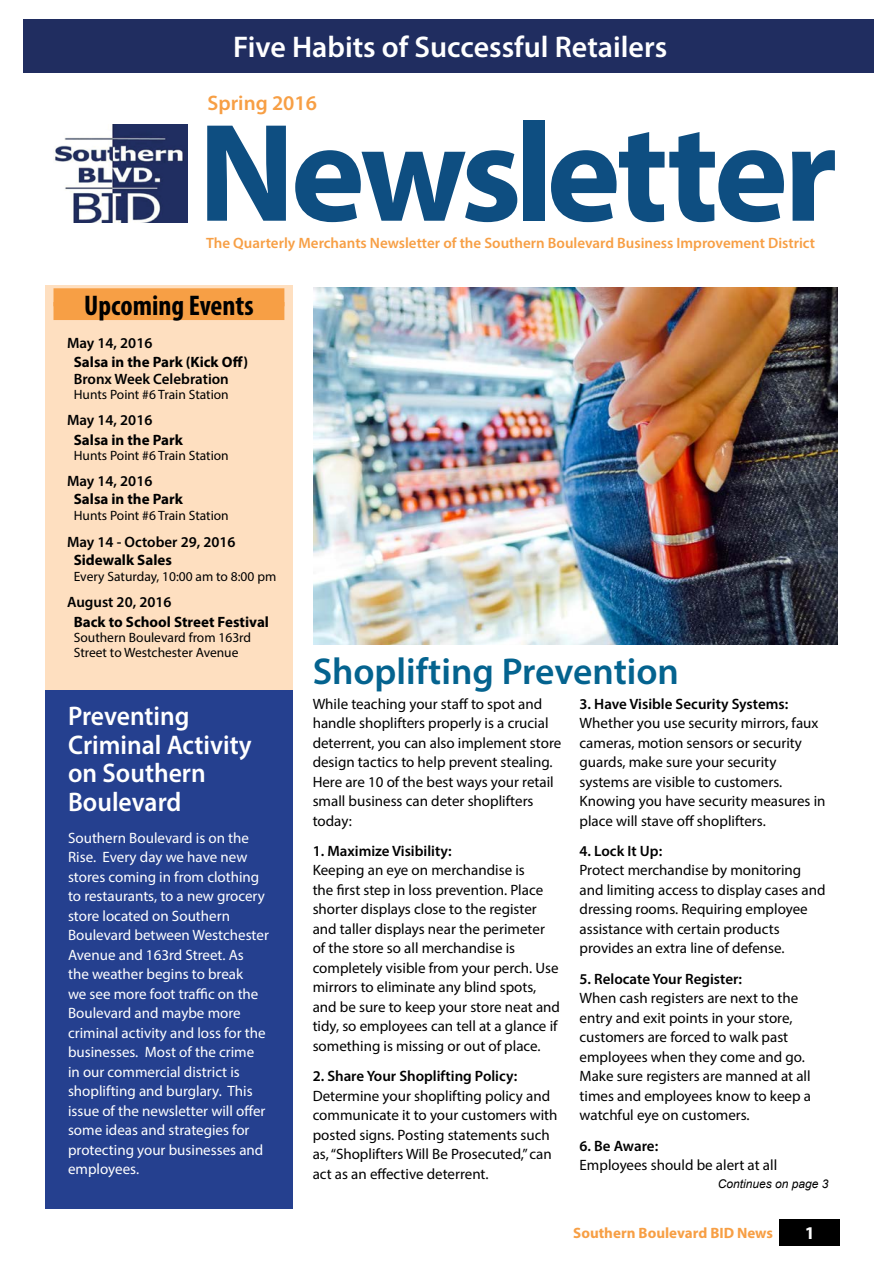
<style>
.page{position:relative;width:893px;height:1263px;background:#fff}
.page>*{position:absolute;margin:0;border:0;box-sizing:border-box;transform-origin:0 0}
.t1{font:700 141px "Myriad Pro";letter-spacing:-.035em;color:#0e4e81}
.t2{font:600 37.5px "Myriad Pro";color:#04638f}
.t3{font:600 30px "Myriad Pro";color:#fff}
.t4{font:700 condensed 28.5px "Myriad Pro";color:#000}
.t5{font:600 27px/28.5px "Myriad Pro";color:#fff;scale:.95 1}
.t6{font:600 21px "Myriad Pro";color:#f79f45}
.t7{font:700 18px "Myriad Pro";color:#fff}
.t8{font:15px/19.5px "Myriad Pro";color:#000}
.t9{font:15px/19.5px "Myriad Pro";color:#fff}
.t10{font:600 15px "Myriad Pro";color:#000}
.t11{font:700 15px "Myriad Pro";color:#000}
.t12{font:600 15px "Myriad Pro";color:#f79f45}
.t13{font:700 15px "Myriad Pro";color:#f79f45}
.t14{font:13.5px/15px "Myriad Pro";color:#000}
.t15{font:italic 12px "Arial";color:#000}
</style>
<div class="page">
<img style="left:314px;top:288px;width:523px;height:356px">
<div style="left:45px;top:672px;width:248px;height:537px;background:#25408f"></div>
<div style="left:24px;top:19px;width:850px;height:54px;background:#202d60"></div>
<div style="left:780px;top:1219px;width:60px;height:26px;background:#000"></div>
<img style="left:54px;top:125px;width:133px;height:98px">
<div style="left:45px;top:285px;width:248px;height:405px;background:#fedfc0"></div>
<div style="left:54px;top:288px;width:230px;height:18px;background:#f79f45"></div>
<div style="left:54px;top:302px;width:230px;height:18px;background:#f79f45"></div>
<h3 class="t3" style="left:233px;top:28px;width:435px">Five Habits of Successful Retailers</h3>
<h3 class="t6" style="left:208px;top:89px;width:111px">Spring 2016</h3>
<h1 class="t1" style="left:198px;top:81px;width:641px">Newsletter</h1>
<p class="t12" style="left:206px;top:234px;width:610px">The Quarterly Merchants Newsletter of the Southern Boulevard Business Improvement District</p>
<h3 class="t4" style="left:84px;top:287px;width:171px">Upcoming Events</h3>
<p class="t10" style="left:67px;top:333px;width:87px">May 14, 2016</p>
<p class="t11" style="left:74px;top:352px;width:176px">Salsa in the Park (Kick Off)</p>
<p class="t10" style="left:74px;top:369px;width:157px">Bronx Week Celebration</p>
<p class="t14" style="left:74px;top:387px;width:157px">Hunts Point #6 Train Station</p>
<p class="t10" style="left:67px;top:410px;width:87px">May 14, 2016</p>
<p class="t11" style="left:74px;top:430px;width:111px">Salsa in the Park</p>
<p class="t14" style="left:74px;top:447px;width:157px">Hunts Point #6 Train Station</p>
<p class="t10" style="left:67px;top:471px;width:87px">May 14, 2016</p>
<p class="t11" style="left:74px;top:489px;width:111px">Salsa in the Park</p>
<p class="t14" style="left:74px;top:508px;width:157px">Hunts Point #6 Train Station</p>
<p class="t10" style="left:67px;top:532px;width:170px">May 14 - October 29, 2016</p>
<p class="t11" style="left:74px;top:550px;width:100px">Sidewalk Sales</p>
<p class="t14" style="left:74px;top:569px;width:204px">Every Saturday, 10:00 am to 8:00 pm</p>
<p class="t10" style="left:67px;top:593px;width:106px">August 20, 2016</p>
<p class="t11" style="left:74px;top:612px;width:197px">Back to School Street Festival</p>
<p class="t14" style="left:74px;top:630px;width:179px">Southern Boulevard from 163rd<br>Street to Westchester Avenue</p>
<h3 class="t5" style="left:68px;top:701px;width:195px">Preventing<br>Criminal Activity on Southern<br>Boulevard</h3>
<p class="t9" style="left:68px;top:827px;width:202px">Southern Boulevard is on the<br>Rise. Every day we have new stores coming in from clothing to restaurants, to a new grocery store located on Southern<br>Boulevard between Westchester<br>Avenue and 163rd Street. As<br>the weather begins to break<br>we see more foot traffic on the<br>Boulevard and maybe more criminal activity and loss for the businesses. Most of the crime in our commercial district is shoplifting and burglary. This issue of the newsletter will offer some ideas and strategies for protecting your businesses and employees.</p>
<h2 class="t2" style="left:313px;top:647px;width:368px">Shoplifting Prevention</h2>
<p class="t8" style="left:313px;top:693px;width:250px">While teaching your staff to spot and handle shoplifters properly is a crucial deterrent, you can also implement store design tactics to help prevent stealing.<br>Here are 10 of the best ways your retail small business can deter shoplifters today:</p>
<p class="t10" style="left:313px;top:841px;width:141px">1. Maximize Visibility:</p>
<p class="t8" style="left:313px;top:860px;width:249px">Keeping an eye on merchandise is<br>the first step in loss prevention. Place shorter displays close to the register and taller displays near the perimeter of the store so all merchandise is completely visible from your perch. Use mirrors to eliminate any blind spots, and be sure to keep your store neat and tidy, so employees can tell at a glance if something is missing or out of place.</p>
<p class="t10" style="left:313px;top:1067px;width:206px">2. Share Your Shoplifting Policy:</p>
<p class="t8" style="left:313px;top:1086px;width:246px">Determine your shoplifting policy and communicate it to your customers with posted signs. Posting statements such as, “Shoplifters Will Be Prosecuted,” can act as an effective deterrent.</p>
<p class="t10" style="left:580px;top:694px;width:210px">3. Have Visible Security Systems:</p>
<p class="t8" style="left:580px;top:713px;width:247px">Whether you use security mirrors, faux cameras, motion sensors or security guards, make sure your security systems are visible to customers.<br>Knowing you have security measures in place will stave off shoplifters.</p>
<p class="t10" style="left:580px;top:841px;width:84px">4. Lock It Up:</p>
<p class="t8" style="left:580px;top:860px;width:247px">Protect merchandise by monitoring and limiting access to display cases and dressing rooms. Requiring employee assistance with certain products provides an extra line of defense.</p>
<p class="t10" style="left:580px;top:969px;width:164px">5. Relocate Your Register:</p>
<p class="t8" style="left:580px;top:988px;width:233px">When cash registers are next to the entry and exit points in your store, customers are forced to walk past employees when they come and go.<br>Make sure registers are manned at all times and employees know to keep a watchful eye on customers.</p>
<p class="t10" style="left:580px;top:1136px;width:80px">6. Be Aware:</p>
<p class="t8" style="left:580px;top:1155px;width:199px">Employees should be alert at all</p>
<p class="t15" style="left:718px;top:1176px;width:112px">Continues on page 3</p>
<p class="t13" style="left:573px;top:1223px;width:201px">Southern Boulevard BID News</p>
<p class="t7" style="left:805px;top:1221px;width:11px">1</p>
</div>
